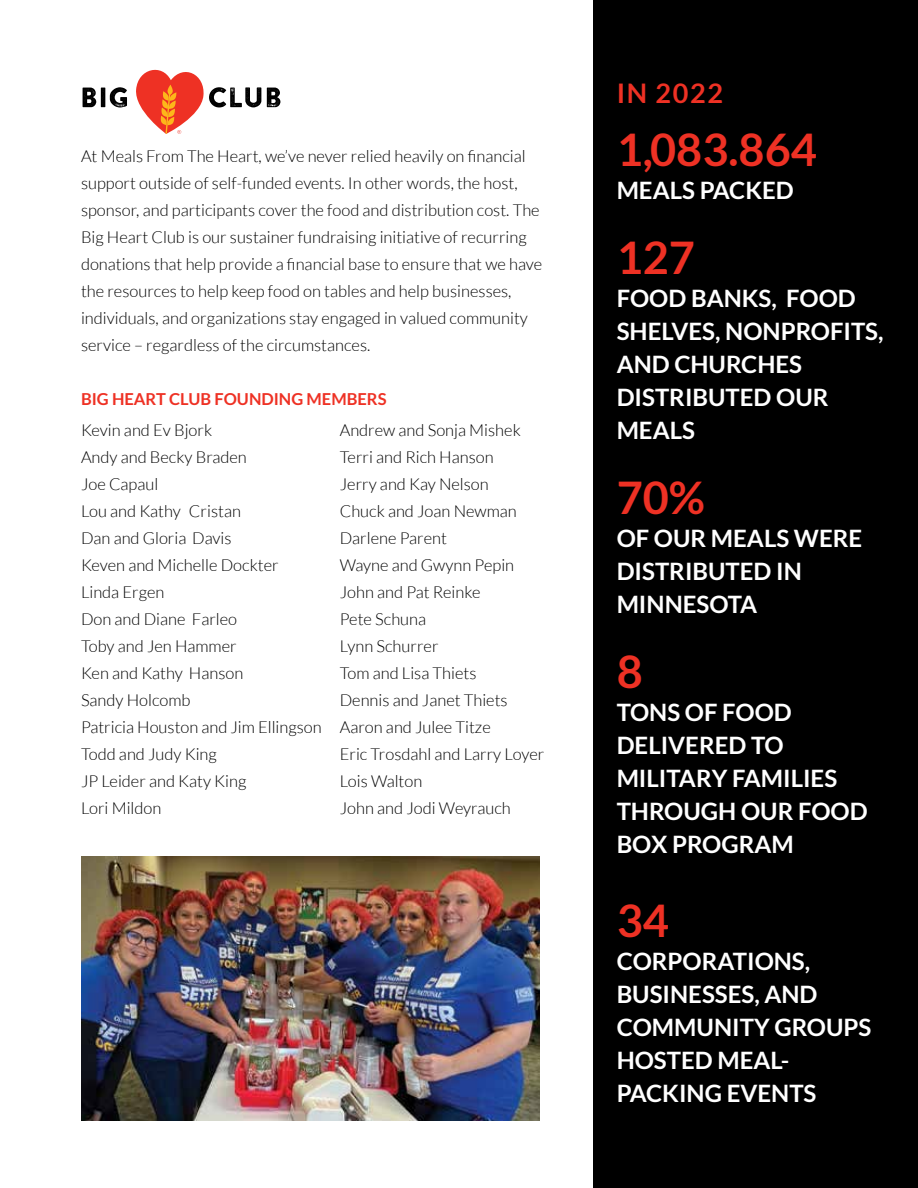
<style>
.page{position:relative;width:918px;height:1188px;background:#fff}
.page>*{position:absolute;margin:0;border:0;box-sizing:border-box;transform-origin:0 0}
.t1{font:700 45px "Lato";color:#ee3124}
.t2{font:700 27px "Lato";letter-spacing:.06em;color:#ee3124}
.t3{font:700 24px/33px "Lato";color:#fff}
.t4{font:300 16.5px/27px "Lato";color:#000}
.t5{font:700 16.5px "Lato";color:#ee3124}
</style>
<div class="page">
<svg style="left:83px;top:69px;width:197px;height:65px"></svg>
<img style="left:81px;top:857px;width:459px;height:263px">
<div style="left:594px;top:0;width:324px;height:1188px;background:#000"></div>
<p class="t4" style="left:81px;top:142px;width:463px">At Meals From The Heart, we’ve never relied heavily on financial support outside of self-funded events. In other words, the host, sponsor, and participants cover the food and distribution cost. The Big Heart Club is our sustainer fundraising initiative of recurring donations that help provide a financial base to ensure that we have the resources to help keep food on tables and help businesses, individuals, and organizations stay engaged in valued community service – regardless of the circumstances.</p>
<p class="t5" style="left:81px;top:389px;width:307px">BIG HEART CLUB FOUNDING MEMBERS</p>
<p class="t4" style="left:81px;top:417px;width:242px">Kevin and Ev Bjork<br>Andy and Becky Braden<br>Joe Capaul<br>Lou and Kathy Cristan<br>Dan and Gloria Davis<br>Keven and Michelle Dockter<br>Linda Ergen<br>Don and Diane Farleo<br>Toby and Jen Hammer<br>Ken and Kathy Hanson<br>Sandy Holcomb<br>Patricia Houston and Jim Ellingson<br>Todd and Judy King<br>JP Leider and Katy King<br>Lori Mildon</p>
<p class="t4" style="left:340px;top:417px;width:206px">Andrew and Sonja Mishek<br>Terri and Rich Hanson<br>Jerry and Kay Nelson<br>Chuck and Joan Newman<br>Darlene Parent<br>Wayne and Gwynn Pepin<br>John and Pat Reinke<br>Pete Schuna<br>Lynn Schurrer<br>Tom and Lisa Thiets<br>Dennis and Janet Thiets<br>Aaron and Julee Titze<br>Eric Trosdahl and Larry Loyer<br>Lois Walton<br>John and Jodi Weyrauch</p>
<h2 class="t2" style="left:617px;top:77px;width:108px">IN 2022</h2>
<h1 class="t1" style="left:617px;top:124px;width:202px">1,083.864</h1>
<h3 class="t3" style="left:617px;top:173px;width:179px">MEALS PACKED</h3>
<h1 class="t1" style="left:617px;top:232px;width:80px">127</h1>
<h3 class="t3" style="left:617px;top:281px;width:268px">FOOD BANKS, FOOD<br>SHELVES, NONPROFITS,<br>AND CHURCHES<br>DISTRIBUTED OUR<br>MEALS</h3>
<h1 class="t1" style="left:617px;top:472px;width:90px">70%</h1>
<h3 class="t3" style="left:617px;top:521px;width:247px">OF OUR MEALS WERE<br>DISTRIBUTED IN<br>MINNESOTA</h3>
<h1 class="t1" style="left:617px;top:646px;width:28px">8</h1>
<h3 class="t3" style="left:617px;top:695px;width:253px">TONS OF FOOD<br>DELIVERED TO<br>MILITARY FAMILIES<br>THROUGH OUR FOOD<br>BOX PROGRAM</h3>
<h1 class="t1" style="left:617px;top:895px;width:54px">34</h1>
<h3 class="t3" style="left:617px;top:944px;width:256px">CORPORATIONS,<br>BUSINESSES, AND<br>COMMUNITY GROUPS<br>HOSTED MEAL-<br>PACKING EVENTS</h3>
</div>
